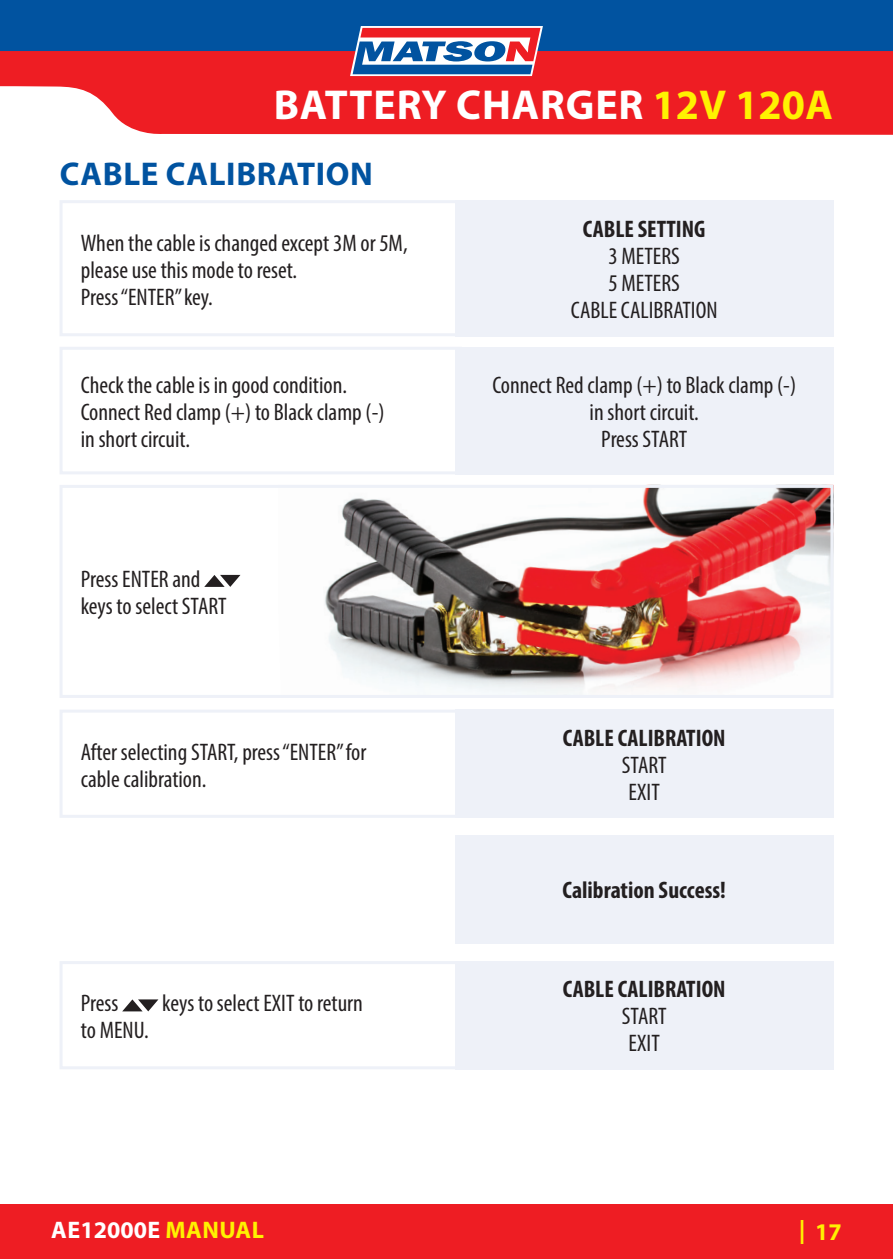
<style>
.page{position:relative;width:893px;height:1259px;background:#fff}
.page>*{position:absolute;margin:0;border:0;box-sizing:border-box;transform-origin:0 0}
.t1{font:700 42px "Myriad Pro";letter-spacing:.015em;color:#fff}
.t2{font:700 33px "Myriad Pro";letter-spacing:.02em;color:#0153a0}
.t3{font:condensed 24px/27px "Myriad Pro";color:#231f20}
.t4{font:700 condensed 24px "Myriad Pro";color:#231f20}
.t5{font:700 24px "Myriad Pro";letter-spacing:.01em;color:#fff}
.t6{font:700 24px "Myriad Pro";color:#fff101}
.s1{color:#fff101}
</style>
<div class="page">
<div style="left:0;top:51px;width:893px;height:32px;background:#ee1d23"></div>
<div style="left:0;top:0;width:893px;height:51px;background:#0153a0"></div>
<svg style="left:350px;top:26px;width:193px;height:50px"></svg>
<svg style="left:0;top:83px;width:893px;height:52px;background:#f0393e"></svg>
<div style="left:0;top:1203px;width:893px;height:56px;background:#ee1d23"></div>
<div style="left:455px;top:200px;width:378px;height:136px;background:#eef1f8"></div>
<div style="left:455px;top:347px;width:378px;height:127px;background:#eef1f8"></div>
<div style="left:455px;top:709px;width:378px;height:109px;background:#eef1f8"></div>
<div style="left:455px;top:961px;width:378px;height:108px;background:#eef1f8"></div>
<div style="left:455px;top:835px;width:378px;height:108px;background:#eef1f8"></div>
<div style="left:60px;top:200px;width:402px;height:136px;border:3px solid #eef1f8"></div>
<div style="left:60px;top:347px;width:402px;height:127px;border:3px solid #eef1f8"></div>
<img style="left:324px;top:489px;width:505px;height:205px">
<div style="left:60px;top:485px;width:773px;height:213px;border:3px solid #eef1f8"></div>
<div style="left:60px;top:709px;width:402px;height:109px;border:3px solid #eef1f8"></div>
<div style="left:60px;top:961px;width:402px;height:108px;border:3px solid #eef1f8"></div>
<svg style="left:122px;top:999px;width:36px;height:12px"></svg>
<svg style="left:204px;top:575px;width:36px;height:12px"></svg>
<h1 class="t1" style="left:274px;top:77px;width:561px">BATTERY CHARGER <span class="s1">12V 120A</span></h1>
<h2 class="t2" style="left:60px;top:152px;width:315px">CABLE CALIBRATION</h2>
<p class="t3" style="left:81px;top:229px;width:328px">When the cable is changed except 3M or 5M, please use this mode to reset.<br>Press “ENTER” key.</p>
<p class="t3" style="left:81px;top:372px;width:305px">Check the cable is in good condition.<br>Connect Red clamp (+) to Black clamp (-) in short circuit.</p>
<p class="t3" style="left:81px;top:565px;width:147px">Press ENTER and keys to select START</p>
<p class="t3" style="left:81px;top:738px;width:287px">After selecting START, press “ENTER” for cable calibration.</p>
<p class="t3" style="left:81px;top:989px;width:39px">Press</p>
<p class="t3" style="left:162px;top:989px;width:202px">keys to select EXIT to return</p>
<p class="t3" style="left:81px;top:1016px;width:69px">to MENU.</p>
<p class="t4" style="left:583px;top:214px;width:124px">CABLE SETTING</p>
<p class="t3" style="left:571px;top:242px;width:148px;text-align:center">3 METERS<br>5 METERS<br>CABLE CALIBRATION</p>
<p class="t3" style="left:492px;top:371px;width:305px;text-align:center">Connect Red clamp (+) to Black clamp (-) in short circuit.<br>Press START</p>
<p class="t4" style="left:563px;top:722px;width:164px">CABLE CALIBRATION</p>
<p class="t3" style="left:622px;top:751px;width:46px">START<br>EXIT</p>
<p class="t4" style="left:562px;top:875px;width:165px">Calibration Success!</p>
<p class="t4" style="left:563px;top:974px;width:164px">CABLE CALIBRATION</p>
<p class="t3" style="left:622px;top:1002px;width:46px">START<br>EXIT</p>
<p class="t5" style="left:51px;top:1214px;width:214px">AE12000E <span class="s1">MANUAL</span></p>
<p class="t6" style="left:799px;top:1216px;width:45px">| 17</p>
</div>
